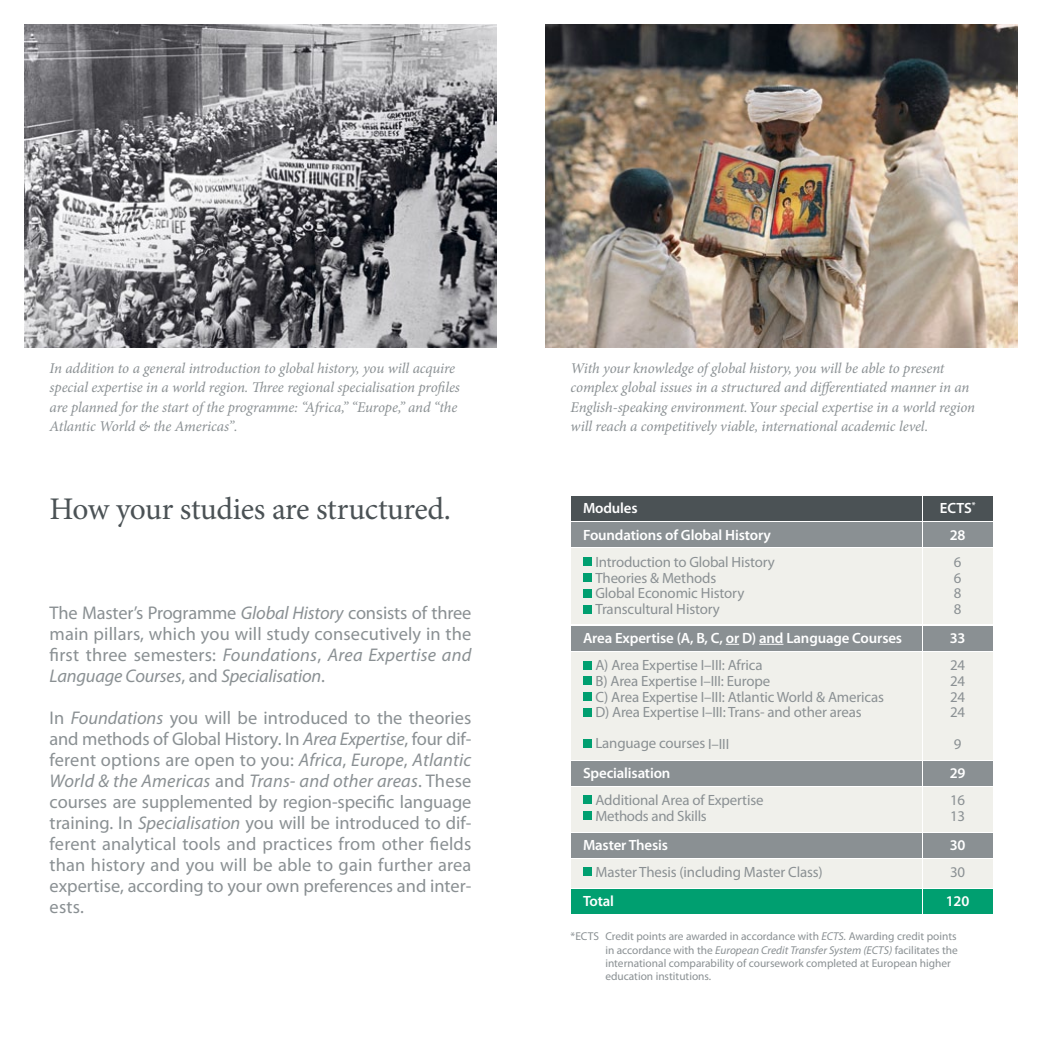
<style>
.page{position:relative;width:1042px;height:1042px;background:#fff}
.page>*{position:absolute;margin:0;border:0;box-sizing:border-box;transform-origin:0 0}
.t1{font:31.5px "Minion Pro";letter-spacing:-.015em;color:#4b5255}
.t2{font:18.38px/21px "Myriad Pro";color:#8a9093;text-align:justify}
.t3{font:italic 14.88px/19.2px "Minion Pro";letter-spacing:-.01em;color:#8a9093}
.t4{font:14.88px/15.8px "Myriad Pro";letter-spacing:-.01em;color:#8a9093}
.t5{font:600 14.88px "Myriad Pro";letter-spacing:-.01em;color:#fff}
.t6{font:11.38px/13.1px "Myriad Pro";color:#8a9093}
.s1{font-style:italic}
</style>
<div class="page">
<div style="left:570px;top:522px;width:351px;height:25px;background:#8a9093"></div>
<div style="left:570px;top:496px;width:351px;height:25px;background:#4b5255"></div>
<div style="left:570px;top:549px;width:351px;height:75px;background:#f0f0eb"></div>
<div style="left:583px;top:557px;width:8px;height:9px;background:#009f70"></div>
<div style="left:583px;top:573px;width:8px;height:9px;background:#009f70"></div>
<div style="left:583px;top:589px;width:8px;height:8px;background:#009f70"></div>
<div style="left:583px;top:605px;width:8px;height:8px;background:#009f70"></div>
<div style="left:923px;top:522px;width:69px;height:25px;background:#8a9093"></div>
<div style="left:923px;top:496px;width:69px;height:25px;background:#4b5255"></div>
<div style="left:923px;top:549px;width:69px;height:75px;background:#f0f0eb"></div>
<div style="left:570px;top:626px;width:351px;height:24px;background:#8a9093"></div>
<div style="left:570px;top:652px;width:351px;height:107px;background:#f0f0eb"></div>
<svg style="left:726px;top:644px;width:13px;height:1px"></svg>
<svg style="left:759px;top:644px;width:24px;height:1px"></svg>
<div style="left:583px;top:661px;width:8px;height:8px;background:#009f70"></div>
<div style="left:583px;top:676px;width:8px;height:9px;background:#009f70"></div>
<div style="left:583px;top:692px;width:8px;height:9px;background:#009f70"></div>
<div style="left:583px;top:708px;width:8px;height:8px;background:#009f70"></div>
<div style="left:583px;top:739px;width:8px;height:9px;background:#009f70"></div>
<div style="left:923px;top:626px;width:69px;height:24px;background:#8a9093"></div>
<div style="left:923px;top:652px;width:69px;height:107px;background:#f0f0eb"></div>
<div style="left:570px;top:760px;width:351px;height:25px;background:#8a9093"></div>
<div style="left:570px;top:787px;width:351px;height:44px;background:#f0f0eb"></div>
<div style="left:923px;top:760px;width:69px;height:25px;background:#8a9093"></div>
<div style="left:923px;top:787px;width:69px;height:44px;background:#f0f0eb"></div>
<div style="left:570px;top:832px;width:351px;height:25px;background:#8a9093"></div>
<div style="left:570px;top:859px;width:351px;height:28px;background:#f0f0eb"></div>
<div style="left:583px;top:867px;width:8px;height:9px;background:#009f70"></div>
<div style="left:923px;top:832px;width:69px;height:25px;background:#8a9093"></div>
<div style="left:923px;top:859px;width:69px;height:28px;background:#f0f0eb"></div>
<div style="left:583px;top:796px;width:8px;height:8px;background:#009f70"></div>
<div style="left:583px;top:811px;width:8px;height:9px;background:#009f70"></div>
<div style="left:570px;top:889px;width:351px;height:25px;background:#009f70"></div>
<div style="left:923px;top:889px;width:69px;height:25px;background:#009f70"></div>
<img style="left:25px;top:25px;width:471px;height:322px">
<img style="left:546px;top:25px;width:471px;height:322px">
<p class="t3" style="left:50px;top:359px;width:412px">In addition to a general introduction to global history, you will acquire special expertise in a world region. Three regional specialisation profiles are planned for the start of the programme: “Africa,” “Europe,” and “the Atlantic World &amp; the Americas”.</p>
<h1 class="t1" style="left:50px;top:488px;width:403px">How your studies are structured.</h1>
<p class="t2" style="left:50px;top:602px;width:423px">The Master’s Programme <span class="s1">Global History</span> consists of three main pillars, which you will study consecutively in the first three semesters: <span class="s1">Foundations</span>, <span class="s1">Area Expertise and Language Courses</span>, and <span class="s1">Specialisation</span>.</p>
<p class="t2" style="left:50px;top:707px;width:423px">In <span class="s1">Foundations</span> you will be introduced to the theories and methods of Global History. In <span class="s1">Area Expertise</span>, four dif&shy;ferent options are open to you: <span class="s1">Africa</span>, <span class="s1">Europe</span>, <span class="s1">Atlantic World &amp; the Americas</span> and <span class="s1">Trans- and other areas</span>. These courses are supplemented by region-specific language training. In <span class="s1">Specialisation</span> you will be introduced to dif&shy;ferent analytical tools and practices from other fields than history and you will be able to gain further area expertise, according to your own preferences and inter&shy;ests.</p>
<p class="t3" style="left:570px;top:359px;width:406px">With your knowledge of global history, you will be able to present complex global issues in a structured and differentiated manner in an English-speaking environment. Your special expertise in a world region will reach a competitively viable, international academic level.</p>
<p class="t5" style="left:583px;top:499px;width:56px">Modules</p>
<p class="t5" style="left:939px;top:499px;width:37px">ECTS<sup>*</sup></p>
<p class="t5" style="left:583px;top:525px;width:189px">Foundations of Global History</p>
<p class="t5" style="left:949px;top:525px;width:17px">28</p>
<p class="t4" style="left:595px;top:554px;width:181px">Introduction to Global History<br>Theories &amp; Methods<br>Global Economic History<br>Transcultural History</p>
<p class="t4" style="left:954px;top:554px;width:9px;text-align:justify">6<br>6<br>8<br>8</p>
<p class="t5" style="left:583px;top:628px;width:321px">Area Expertise (A, B, C, or D) and Language Courses</p>
<p class="t4" style="left:595px;top:657px;width:290px">A) Area Expertise I–III: Africa<br>B) Area Expertise I–III: Europe<br>C) Area Expertise I–III: Atlantic World &amp; Americas D) Area Expertise I–III: Trans- and other areas</p>
<p class="t4" style="left:595px;top:735px;width:135px">Language courses I–III</p>
<p class="t5" style="left:949px;top:628px;width:17px">33</p>
<p class="t4" style="left:950px;top:657px;width:17px;text-align:justify">24<br>24<br>24<br>24</p>
<p class="t4" style="left:954px;top:736px;width:9px">9</p>
<p class="t5" style="left:583px;top:763px;width:89px">Specialisation</p>
<p class="t5" style="left:949px;top:763px;width:17px">29</p>
<p class="t4" style="left:950px;top:792px;width:17px">16<br>13</p>
<p class="t5" style="left:583px;top:835px;width:86px">Master Thesis</p>
<p class="t4" style="left:595px;top:864px;width:229px">Master Thesis (including Master Class)</p>
<p class="t4" style="left:595px;top:792px;width:170px">Additional Area of Expertise<br>Methods and Skills</p>
<p class="t5" style="left:949px;top:835px;width:17px">30</p>
<p class="t4" style="left:950px;top:864px;width:17px">30</p>
<p class="t5" style="left:583px;top:892px;width:33px">Total</p>
<p class="t5" style="left:945px;top:892px;width:25px">120</p>
<p class="t6" style="left:605px;top:930px;width:354px;text-indent:-35px">*ECTS Credit points are awarded in accordance with <span class="s1">ECTS.</span> Awarding credit points in accordance with the <span class="s1">European Credit Transfer System (ECTS)</span> facilitates the international comparability of coursework completed at European higher education institutions.</p>
</div>
